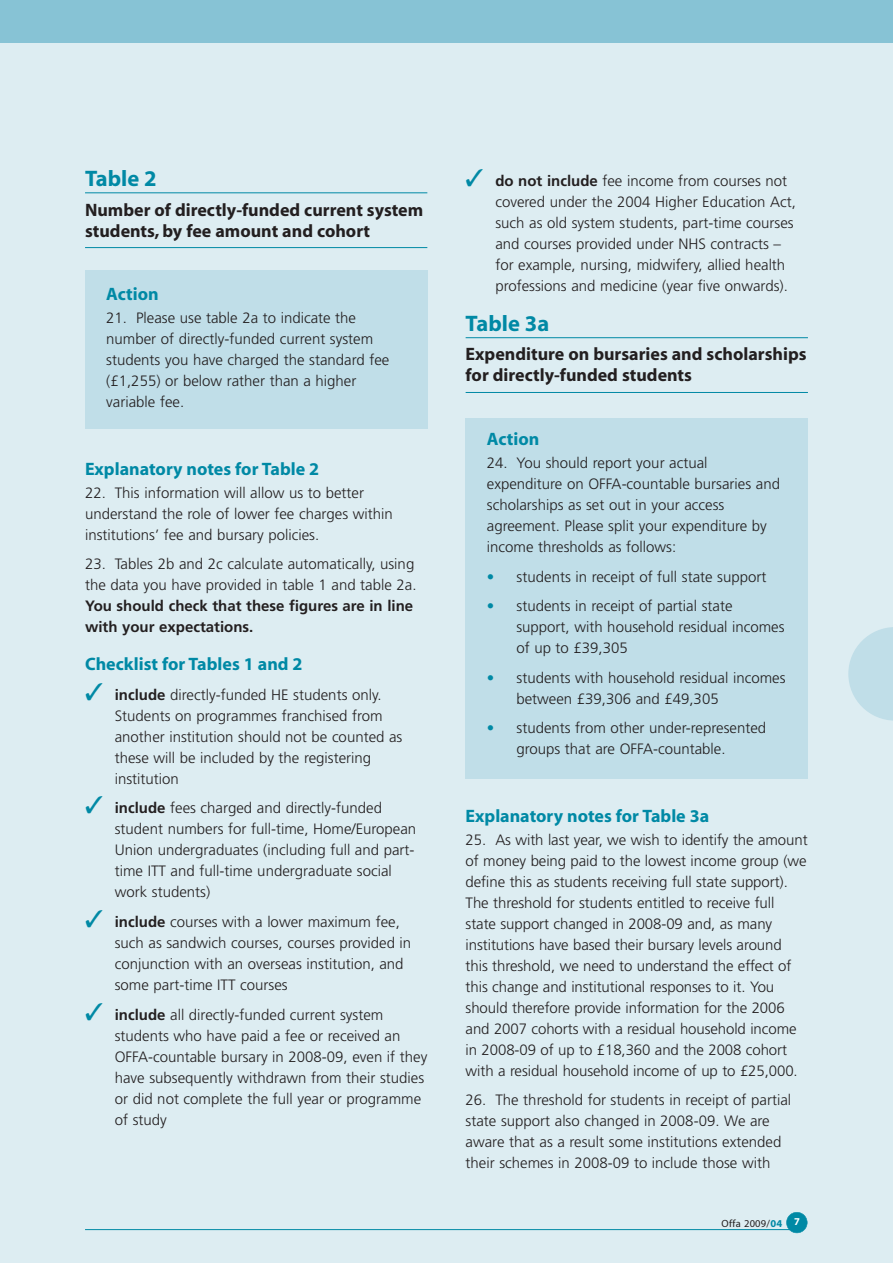
<style>
.page{position:relative;width:893px;height:1263px;background:#fff}
.page>*{position:absolute;margin:0;border:0;box-sizing:border-box;transform-origin:0 0}
.t1{font:700 22.5px "Myriad";color:#0089a5}
.t2{font:700 18px/21px "Myriad";color:#231f20}
.t3{font:700 18px "Myriad";color:#0089a5}
.t4{font:300 15px/21px "Frutiger";color:#231f20}
.t5{font:700 15px/21px "Frutiger";color:#231f20}
.t6{font:10.5px "Myriad";letter-spacing:.025em;color:#231f20}
.s1{color:#0089a5}
.s2{font-weight:700}
.s3{font-weight:700;color:#0089a5}
</style>
<div class="page">
<div style="left:0;top:27px;width:893px;height:1236px;background:#ddedf2"></div>
<div style="left:466px;top:418px;width:342px;height:361px;background:#c0dee8"></div>
<div style="left:85px;top:270px;width:342px;height:159px;background:#c0dee8"></div>
<hr style="left:85px;top:1229px;width:710px;height:1px;background:#0089a5">
<hr style="left:85px;top:192px;width:342px;height:1px;background:#0089a5">
<hr style="left:85px;top:247px;width:342px;height:1px;background:#0089a5">
<hr style="left:466px;top:337px;width:342px;height:1px;background:#0089a5">
<hr style="left:466px;top:392px;width:342px;height:1px;background:#0089a5">
<div style="left:787px;top:1212px;width:20px;height:21px;background:#0089a5;border-radius:50%"></div>
<div style="left:786px;top:1212px;width:21px;height:21px;border:1px solid #0089a5;border-radius:50%"></div>
<svg style="left:848px;top:627px;width:45px;height:94px"></svg>
<div style="left:0;top:0;width:893px;height:43px;background:#87c3d5"></div>
<h1 class="t1" style="left:85px;top:170px;width:73px">Table 2</h1>
<p class="t2" style="left:85px;top:201px;width:340px">Number of directly-funded current system students, by fee amount and cohort</p>
<p class="t3" style="left:106px;top:287px;width:54px">Action</p>
<p class="t4" style="left:106px;top:309px;width:285px">21. Please use table 2a to indicate the number of directly-funded current system students you have charged the standard fee (£1,255) or below rather than a higher variable fee.</p>
<p class="t3" style="left:85px;top:462px;width:236px">Explanatory notes for Table 2</p>
<p class="t4" style="left:85px;top:483px;width:309px">22. This information will allow us to better understand the role of lower fee charges within institutions’ fee and bursary policies.</p>
<p class="t4" style="left:85px;top:555px;width:333px">23. Tables 2b and 2c calculate automatically, using the data you have provided in table 1 and table 2a.</p>
<p class="t5" style="left:85px;top:597px;width:330px">You should check that these figures are in line with your expectations.</p>
<p class="t3" style="left:85px;top:658px;width:219px">Checklist for Tables 1 and 2</p>
<p class="t4" style="left:115px;top:685px;width:289px;text-indent:-30px"><span class="s1">✓</span> <span class="s2">include</span> directly-funded HE students only.<br>Students on programmes franchised from another institution should not be counted as these will be included by the registering institution</p>
<p class="t4" style="left:115px;top:799px;width:303px;text-indent:-30px"><span class="s1">✓</span> <span class="s2">include</span> fees charged and directly-funded student numbers for full-time, Home/European Union undergraduates (including full and part&shy;time ITT and full-time undergraduate social work students)</p>
<p class="t4" style="left:115px;top:912px;width:298px;text-indent:-30px"><span class="s1">✓</span> <span class="s2">include</span> courses with a lower maximum fee, such as sandwich courses, courses provided in conjunction with an overseas institution, and some part-time ITT courses</p>
<p class="t4" style="left:115px;top:1005px;width:314px;text-indent:-30px"><span class="s1">✓</span> <span class="s2">include</span> all directly-funded current system students who have paid a fee or received an OFFA-countable bursary in 2008-09, even if they have subsequently withdrawn from their studies or did not complete the full year or programme of study</p>
<p class="t4" style="left:495px;top:171px;width:302px;text-indent:-30px"><span class="s1">✓</span> <span class="s2">do not include</span> fee income from courses not covered under the 2004 Higher Education Act, such as old system students, part-time courses and courses provided under NHS contracts – for example, nursing, midwifery, allied health professions and medicine (year five onwards).</p>
<h1 class="t1" style="left:466px;top:315px;width:85px">Table 3a</h1>
<p class="t2" style="left:466px;top:345px;width:342px">Expenditure on bursaries and scholarships for directly-funded students</p>
<p class="t3" style="left:487px;top:432px;width:54px">Action</p>
<p class="t4" style="left:487px;top:454px;width:295px">24. You should report your actual expenditure on OFFA-countable bursaries and scholarships as set out in your access agreement. Please split your expenditure by income thresholds as follows:</p>
<p class="t4" style="left:487px;top:567px;width:281px"><span class="s1">•</span> students in receipt of full state support</p>
<p class="t4" style="left:516px;top:597px;width:270px;text-indent:-30px"><span class="s1">•</span> students in receipt of partial state support, with household residual incomes of up to £39,305</p>
<p class="t4" style="left:516px;top:668px;width:271px;text-indent:-30px"><span class="s1">•</span> students with household residual incomes between £39,306 and £49,305</p>
<p class="t4" style="left:516px;top:719px;width:251px;text-indent:-30px"><span class="s1">•</span> students from other under-represented groups that are OFFA-countable.</p>
<p class="t3" style="left:466px;top:809px;width:245px">Explanatory notes for Table 3a</p>
<p class="t4" style="left:466px;top:830px;width:344px">25. As with last year, we wish to identify the amount of money being paid to the lowest income group (we define this as students receiving full state support).<br>The threshold for students entitled to receive full state support changed in 2008-09 and, as many institutions have based their bursary levels around this threshold, we need to understand the effect of this change and institutional responses to it. You should therefore provide information for the 2006 and 2007 cohorts with a residual household income in 2008-09 of up to £18,360 and the 2008 cohort with a residual household income of up to £25,000.</p>
<p class="t4" style="left:466px;top:1091px;width:327px">26. The threshold for students in receipt of partial state support also changed in 2008-09. We are aware that as a result some institutions extended their schemes in 2008-09 to include those with</p>
<p class="t6" style="left:722px;top:1220px;width:80px">Offa 2009/<span class="s3">04</span> <sup>7</sup></p>
</div>
